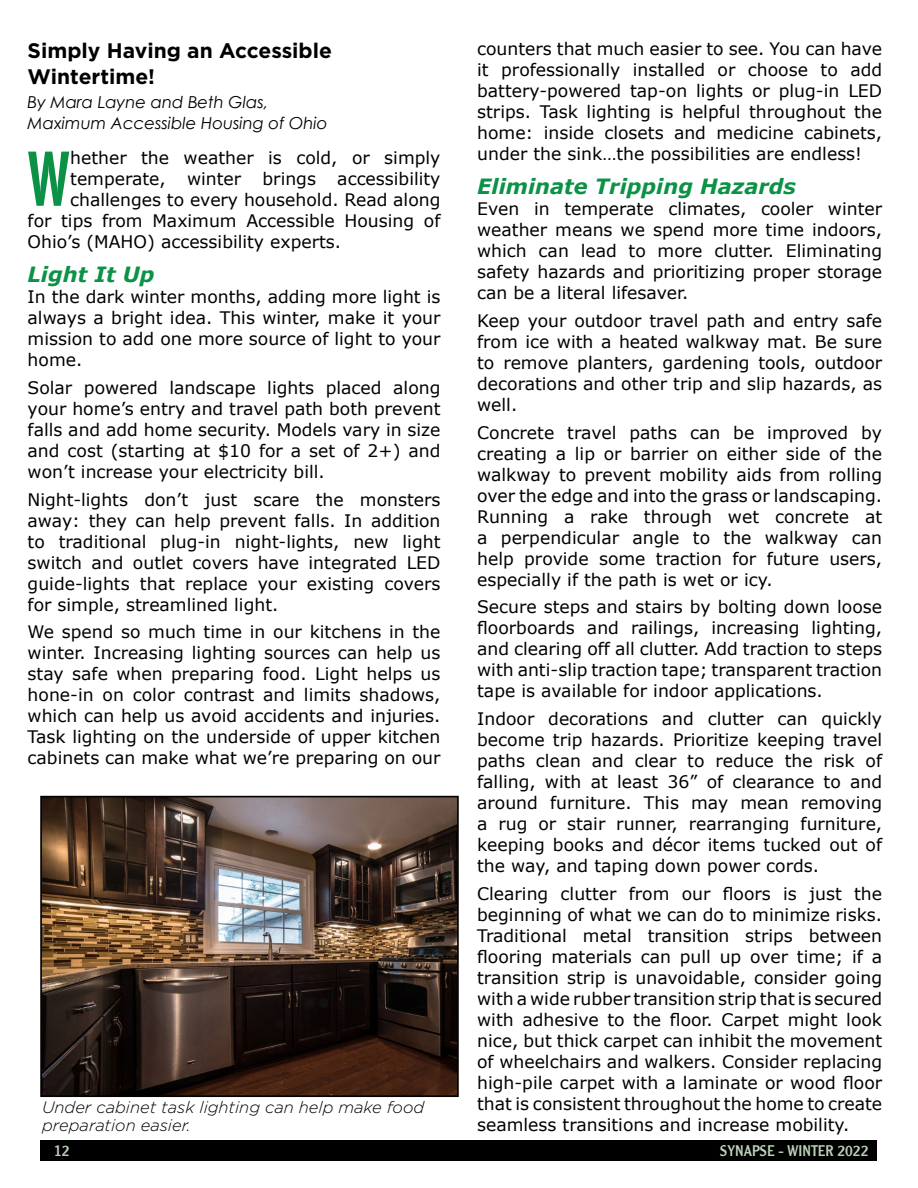
<style>
.page{position:relative;width:918px;height:1188px;background:#fff}
.page>*{position:absolute;margin:0;border:0;box-sizing:border-box;transform-origin:0 0}
.t1{font:76.8px "Alternate Gothic No 2 BT";color:#0b9246}
.t2{font:700 21px/25.2px "Gotham";color:#000}
.t3{font:italic 700 21px "Verdana";color:#0b9246}
.t4{font:17.25px/21px "Verdana";color:#000;text-align:justify}
.t5{font:italic 300 16.5px/18px "Gotham";color:#000}
.t6{font:italic 16.5px/21px "Century Gothic";color:#000}
.t7{font:15px "Clearface Gothic LT";color:#bbd2b8}
</style>
<div class="page">
<div style="left:40px;top:1141px;width:838px;height:20px;background:#000"></div>
<img style="left:43px;top:799px;width:413px;height:295px">
<div style="left:40px;top:796px;width:419px;height:301px;border:2px solid #000"></div>
<p class="t2" style="left:28px;top:38px;width:306px">Simply Having an Accessible<br>Wintertime!</p>
<p class="t6" style="left:28px;top:92px;width:302px">By Mara Layne and Beth Glas,<br>Maximum Accessible Housing of Ohio</p>
<h1 class="t1" style="left:28px;top:136px;width:44px">W</h1>
<p class="t4" style="left:70px;top:147px;width:372px">hether the weather is cold, or simply</p>
<p class="t4" style="left:70px;top:168px;width:372px">temperate, winter brings accessibility</p>
<p class="t4" style="left:70px;top:189px;width:372px">challenges to every household. Read along</p>
<p class="t4" style="left:28px;top:210px;width:414px">for tips from Maximum Accessible Housing of</p>
<p class="t4" style="left:28px;top:231px;width:315px">Ohio’s (MAHO) accessibility experts.</p>
<p class="t3" style="left:28px;top:261px;width:128px">Light It Up</p>
<p class="t4" style="left:28px;top:287px;width:414px">In the dark winter months, adding more light is always a bright idea. This winter, make it your mission to add one more source of light to your home.</p>
<p class="t4" style="left:28px;top:378px;width:414px">Solar powered landscape lights placed along your home’s entry and travel path both prevent falls and add home security. Models vary in size and cost (starting at $10 for a set of 2+) and won’t increase your electricity bill.</p>
<p class="t4" style="left:28px;top:489px;width:414px">Night-lights don’t just scare the monsters away: they can help prevent falls. In addition to traditional plug-in night-lights, new light switch and outlet covers have integrated LED guide-lights that replace your existing covers for simple, streamlined light.</p>
<p class="t4" style="left:28px;top:622px;width:414px">We spend so much time in our kitchens in the winter. Increasing lighting sources can help us stay safe when preparing food. Light helps us hone-in on color contrast and limits shadows, which can help us avoid accidents and injuries.<br>Task lighting on the underside of upper kitchen cabinets can make what we’re preparing on our</p>
<p class="t5" style="left:42px;top:1098px;width:384px">Under cabinet task lighting can help make food preparation easier.</p>
<p class="t4" style="left:477px;top:38px;width:407px">counters that much easier to see. You can have it professionally installed or choose to add battery-powered tap-on lights or plug-in LED strips. Task lighting is helpful throughout the home: inside closets and medicine cabinets, under the sink…the possibilities are endless!</p>
<p class="t3" style="left:477px;top:173px;width:320px">Eliminate Tripping Hazards</p>
<p class="t4" style="left:477px;top:199px;width:407px">Even in temperate climates, cooler winter weather means we spend more time indoors, which can lead to more clutter. Eliminating safety hazards and prioritizing proper storage can be a literal lifesaver.</p>
<p class="t4" style="left:477px;top:310px;width:407px">Keep your outdoor travel path and entry safe from ice with a heated walkway mat. Be sure to remove planters, gardening tools, outdoor decorations and other trip and slip hazards, as well.</p>
<p class="t4" style="left:477px;top:422px;width:407px">Concrete travel paths can be improved by creating a lip or barrier on either side of the walkway to prevent mobility aids from rolling over the edge and into the grass or landscaping.<br>Running a rake through wet concrete at a perpendicular angle to the walkway can help provide some traction for future users, especially if the path is wet or icy.</p>
<p class="t4" style="left:477px;top:597px;width:407px">Secure steps and stairs by bolting down loose floorboards and railings, increasing lighting, and clearing off all clutter. Add traction to steps with anti-slip traction tape; transparent traction tape is available for indoor applications.</p>
<p class="t4" style="left:477px;top:709px;width:407px">Indoor decorations and clutter can quickly become trip hazards. Prioritize keeping travel paths clean and clear to reduce the risk of falling, with at least 36” of clearance to and around furniture. This may mean removing a rug or stair runner, rearranging furniture, keeping books and décor items tucked out of the way, and taping down power cords.</p>
<p class="t4" style="left:477px;top:883px;width:407px">Clearing clutter from our floors is just the beginning of what we can do to minimize risks.<br>Traditional metal transition strips between flooring materials can pull up over time; if a transition strip is unavoidable, consider going with a wide rubber transition strip that is secured with adhesive to the floor. Carpet might look nice, but thick carpet can inhibit the movement of wheelchairs and walkers. Consider replacing high-pile carpet with a laminate or wood floor that is consistent throughout the home to create seamless transitions and increase mobility.</p>
<p class="t7" style="left:54px;top:1141px;width:17px">12</p>
<p class="t7" style="left:720px;top:1141px;width:150px">SYNAPSE - WINTER 2022</p>
</div>
